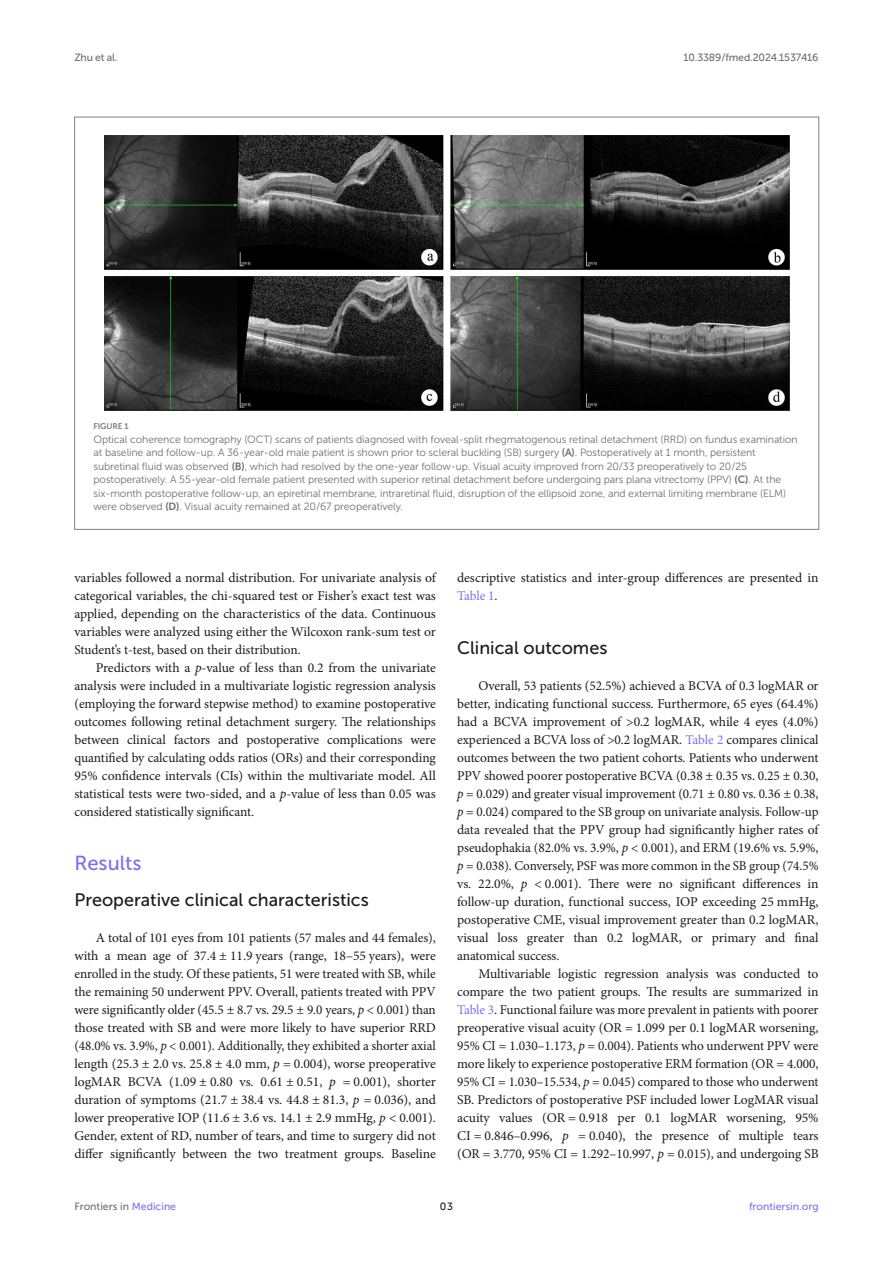
<style>
.page{position:relative;width:893px;height:1263px;background:#fff}
.page>*{position:absolute;margin:0;border:0;box-sizing:border-box;transform-origin:0 0}
.HEAD_1{font:20.25px "Museo Sans 500";color:#856df0}
.HEAD_2_after_HEAD_1{font:18px "Museo Sans 500";color:#1b1c1b}
.HEAD_2{font:18px "Museo Sans 500";color:#1b1c1b}
.TEXT{font:13.5px/18px "Minion Pro";letter-spacing:-.005em;color:#1b1c1b;text-align:justify}
.FIG_LEG{font:10.5px/13.5px "Museo Sans 300";letter-spacing:-.01em;color:#706f70}
.t1{font:10.5px "Museo Sans 500";letter-spacing:-.015em;color:#706f70}
.t2{font:10.5px "Museo Sans 500";color:#856df0}
.t3{font:10.5px "Museo Sans 500";color:#1b1c1b}
.FIG_HD{font:8.25px "Museo Sans 700";letter-spacing:-.01em;color:#7e7f7f}
.s1{font-family:"Museo Sans 700"}
.s2{font-style:italic}
.s3{color:#856df0}
</style>
<div class="page">
<img style="left:104px;top:136px;width:685px;height:275px">
<p class="t1" style="left:74px;top:51px;width:45px">Zhu et al.</p>
<p class="t1" style="left:684px;top:51px;width:136px">10.3389/fmed.2024.1537416</p>
<p class="FIG_HD" style="left:94px;top:422px;width:37px">FIGURE 1</p>
<p class="FIG_LEG" style="left:94px;top:433px;width:706px">Optical coherence tomography (OCT) scans of patients diagnosed with foveal-split rhegmatogenous retinal detachment (RRD) on fundus examination at baseline and follow-up. A 36-year-old male patient is shown prior to scleral buckling (SB) surgery <span class="s1">(A)</span>. Postoperatively at 1 month, persistent subretinal fluid was observed <span class="s1">(B)</span>, which had resolved by the one-year follow-up. Visual acuity improved from 20/33 preoperatively to 20/25 postoperatively. A 55-year-old female patient presented with superior retinal detachment before undergoing pars plana vitrectomy (PPV) <span class="s1">(C)</span>. At the six-month postoperative follow-up, an epiretinal membrane, intraretinal fluid, disruption of the ellipsoid zone, and external limiting membrane (ELM) were observed <span class="s1">(D)</span>. Visual acuity remained at 20/67 preoperatively.</p>
<p class="TEXT" style="left:74px;top:569px;width:363px">variables followed a normal distribution. For univariate analysis of categorical variables, the chi-squared test or Fisher’s exact test was applied, depending on the characteristics of the data. Continuous variables were analyzed using either the Wilcoxon rank-sum test or Student’s t-test, based on their distribution.</p>
<p class="TEXT" style="left:74px;top:659px;width:363px;text-indent:21px">Predictors with a <span class="s2">p</span>-value of less than 0.2 from the univariate analysis were included in a multivariate logistic regression analysis (employing the forward stepwise method) to examine postoperative outcomes following retinal detachment surgery. The relationships between clinical factors and postoperative complications were quantified by calculating odds ratios (ORs) and their corresponding 95% confidence intervals (CIs) within the multivariate model. All statistical tests were two-sided, and a <span class="s2">p</span>-value of less than 0.05 was considered statistically significant.</p>
<p class="HEAD_1" style="left:74px;top:852px;width:69px">Results</p>
<p class="HEAD_2_after_HEAD_1" style="left:74px;top:890px;width:296px">Preoperative clinical characteristics</p>
<p class="TEXT" style="left:74px;top:929px;width:363px;text-indent:21px">A total of 101 eyes from 101 patients (57 males and 44 females), with a mean age of 37.4 ± 11.9 years (range, 18–55 years), were enrolled in the study. Of these patients, 51 were treated with SB, while the remaining 50 underwent PPV. Overall, patients treated with PPV were significantly older (45.5 ± 8.7 vs. 29.5 ± 9.0 years, <span class="s2">p</span> &lt; 0.001) than those treated with SB and were more likely to have superior RRD (48.0% vs. 3.9%, <span class="s2">p</span> &lt; 0.001). Additionally, they exhibited a shorter axial length (25.3 ± 2.0 vs. 25.8 ± 4.0 mm, <span class="s2">p</span> = 0.004), worse preoperative logMAR BCVA (1.09 ± 0.80 vs. 0.61 ± 0.51, <span class="s2">p</span> = 0.001), shorter duration of symptoms (21.7 ± 38.4 vs. 44.8 ± 81.3, <span class="s2">p</span> = 0.036), and lower preoperative IOP (11.6 ± 3.6 vs. 14.1 ± 2.9 mmHg, <span class="s2">p</span> &lt; 0.001).<br>Gender, extent of RD, number of tears, and time to surgery did not differ significantly between the two treatment groups. Baseline</p>
<p class="TEXT" style="left:457px;top:569px;width:363px">descriptive statistics and inter-group differences are presented in<br><span class="s3">Table 1</span>.</p>
<p class="HEAD_2" style="left:457px;top:638px;width:152px">Clinical outcomes</p>
<p class="TEXT" style="left:457px;top:677px;width:363px;text-indent:21px">Overall, 53 patients (52.5%) achieved a BCVA of 0.3 logMAR or better, indicating functional success. Furthermore, 65 eyes (64.4%) had a BCVA improvement of &gt;0.2 logMAR, while 4 eyes (4.0%) experienced a BCVA loss of &gt;0.2 logMAR. <span class="s3">Table 2</span> compares clinical outcomes between the two patient cohorts. Patients who underwent PPV showed poorer postoperative BCVA (0.38 ± 0.35 vs. 0.25 ± 0.30, <span class="s2">p</span> = 0.029) and greater visual improvement (0.71 ± 0.80 vs. 0.36 ± 0.38, <span class="s2">p</span> = 0.024) compared to the SB group on univariate analysis. Follow-up data revealed that the PPV group had significantly higher rates of pseudophakia (82.0% vs. 3.9%, <span class="s2">p</span> &lt; 0.001), and ERM (19.6% vs. 5.9%, <span class="s2">p</span> = 0.038). Conversely, PSF was more common in the SB group (74.5% vs. 22.0%, <span class="s2">p</span> &lt; 0.001). There were no significant differences in follow-up duration, functional success, IOP exceeding 25 mmHg, postoperative CME, visual improvement greater than 0.2 logMAR, visual loss greater than 0.2 logMAR, or primary and final anatomical success.</p>
<p class="TEXT" style="left:457px;top:965px;width:363px;text-indent:21px">Multivariable logistic regression analysis was conducted to compare the two patient groups. The results are summarized in <span class="s3">Table 3</span>. Functional failure was more prevalent in patients with poorer preoperative visual acuity (OR = 1.099 per 0.1 logMAR worsening, 95% CI = 1.030–1.173, <span class="s2">p</span> = 0.004). Patients who underwent PPV were more likely to experience postoperative ERM formation (OR = 4.000, 95% CI = 1.030–15.534, <span class="s2">p</span> = 0.045) compared to those who underwent SB. Predictors of postoperative PSF included lower LogMAR visual acuity values (OR = 0.918 per 0.1 logMAR worsening, 95% CI = 0.846–0.996, <span class="s2">p</span> = 0.040), the presence of multiple tears (OR = 3.770, 95% CI = 1.292–10.997, <span class="s2">p</span> = 0.015), and undergoing SB</p>
<p class="t1" style="left:74px;top:1200px;width:103px">Frontiers in <span class="s3">Medicine</span></p>
<p class="t3" style="left:440px;top:1200px;width:15px">03</p>
<p class="t2" style="left:749px;top:1200px;width:71px">frontiersin.org</p>
</div>
